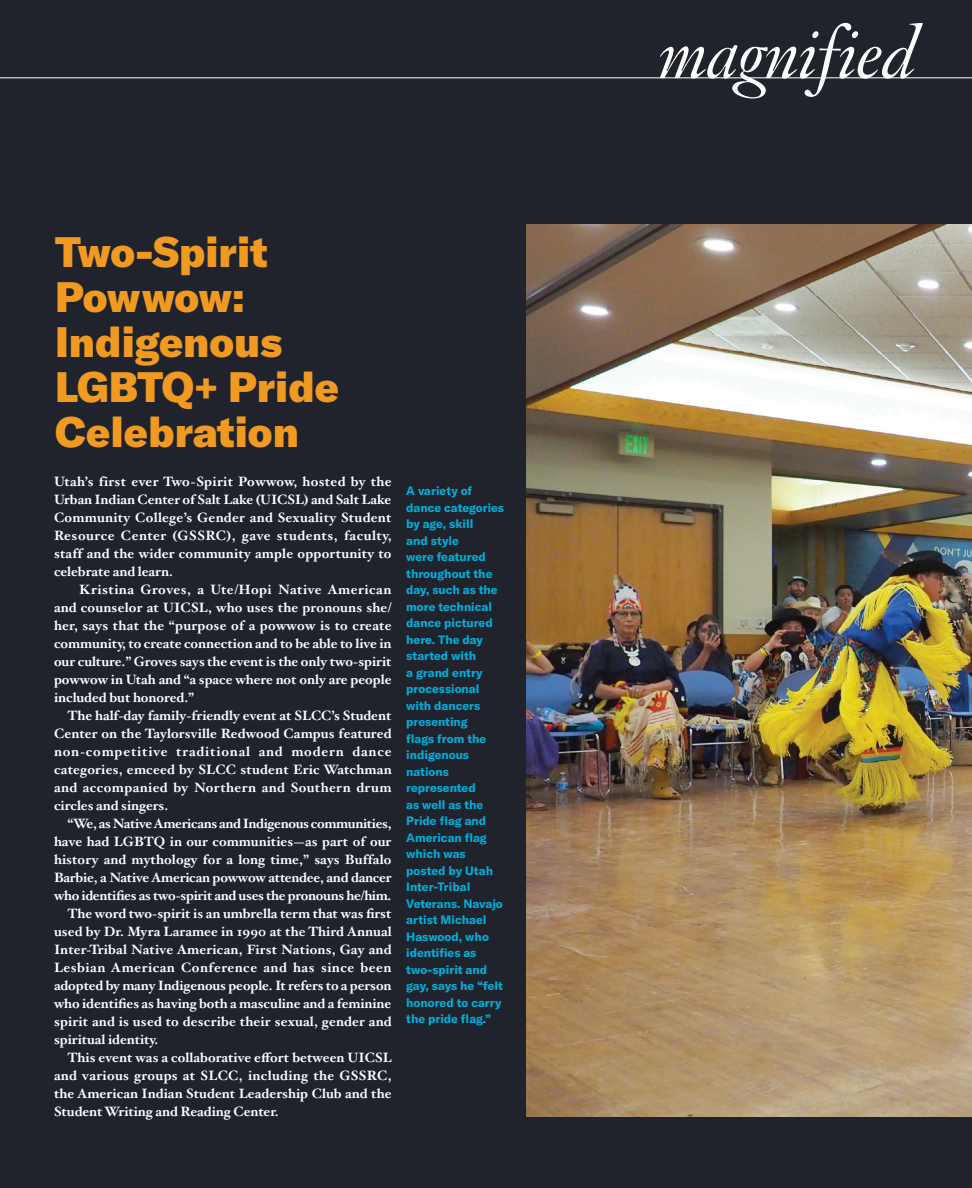
<style>
.page{position:relative;width:972px;height:1188px;background:#20232c}
.page>*{position:absolute;margin:0;border:0;box-sizing:border-box;transform-origin:0 0}
.t1{font:italic 300 72px "Hoefler Titling";letter-spacing:-.01em;color:#fff}
.t2{font:900 42px/45px "GT America";color:#f09a22}
.t3{font:700 13.5px/18px "Hoefler Txt";color:#fff;text-align:justify}
.t4{font:700 12px/16.5px "GT America";color:#00aed9}
</style>
<div class="page">
<hr style="left:0;top:77px;width:972px;height:1px;background:#fff">
<img style="left:526px;top:225px;width:446px;height:891px">
<p class="t2" style="left:55px;top:229px;width:285px">Two-Spirit<br>Powwow:<br>Indigenous<br>LGBTQ+ Pride<br>Celebration</p>
<p class="t3" style="left:54px;top:472px;width:339px">Utah’s first ever Two-Spirit Powwow, hosted by the Urban Indian Center of Salt Lake (UICSL) and Salt Lake Community College’s Gender and Sexuality Student Resource Center (GSSRC), gave students, faculty, staff and the wider community ample opportunity to celebrate and learn.</p>
<p class="t3" style="left:54px;top:580px;width:339px;text-indent:25px">Kristina Groves, a Ute/Hopi Native American and counselor at UICSL, who uses the pronouns she/ her, says that the “purpose of a powwow is to create community, to create connection and to be able to live in our culture.” Groves says the event is the only two-spirit powwow in Utah and “a space where not only are people included but honored.”</p>
<p class="t3" style="left:54px;top:706px;width:339px;text-indent:14px">The half-day family-friendly event at SLCC’s Student Center on the Taylorsville Redwood Campus featured non-competitive traditional and modern dance categories, emceed by SLCC student Eric Watchman and accompanied by Northern and Southern drum circles and singers.</p>
<p class="t3" style="left:54px;top:814px;width:339px;text-indent:14px">“We, as Native Americans and Indigenous communities, have had LGBTQ in our communities—as part of our history and mythology for a long time,” says Buffalo Barbie, a Native American powwow attendee, and dancer who identifies as two-spirit and uses the pronouns he/him.</p>
<p class="t3" style="left:54px;top:904px;width:339px;text-indent:14px">The word two-spirit is an umbrella term that was first used by Dr. Myra Laramee in 1990 at the Third Annual Inter-Tribal Native American, First Nations, Gay and Lesbian American Conference and has since been adopted by many Indigenous people. It refers to a person who identifies as having both a masculine and a feminine spirit and is used to describe their sexual, gender and spiritual identity.</p>
<p class="t3" style="left:54px;top:1048px;width:339px;text-indent:14px">This event was a collaborative effort between UICSL and various groups at SLCC, including the GSSRC, the American Indian Student Leadership Club and the Student Writing and Reading Center.</p>
<p class="t4" style="left:406px;top:483px;width:99px">A variety of dance categories by age, skill<br>and style<br>were featured throughout the day, such as the more technical dance pictured here. The day started with<br>a grand entry processional with dancers presenting<br>flags from the indigenous nations represented<br>as well as the<br>Pride flag and<br>American flag which was posted by Utah<br>Inter-Tribal<br>Veterans. Navajo artist Michael<br>Haswood, who identifies as two-spirit and gay, says he “felt honored to carry the pride flag.”</p>
<p class="t1" style="left:658px;top:11px;width:258px">magnified</p>
</div>
